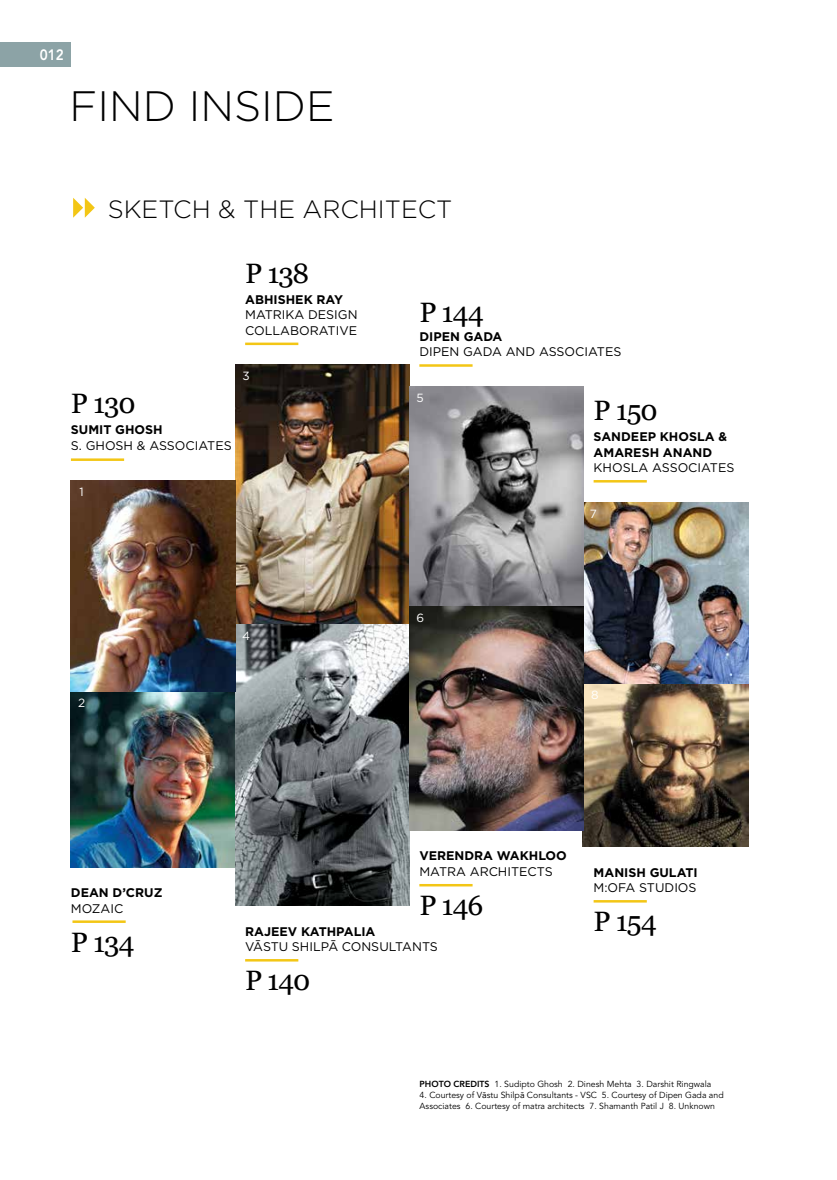
<style>
.page{position:relative;width:837px;height:1180px;background:#fff}
.page>*{position:absolute;margin:0;border:0;box-sizing:border-box;transform-origin:0 0}
.t1{font:300 42.5px "Gotham";color:#000}
.t2{font:28px "Georgia";letter-spacing:-.03em;color:#000}
.t3{font:300 25px "Gotham";color:#000}
.t4{font:800 15px "Avenir";color:#fff;scale:.9 1}
.t5{font:12.5px/15.6px "Gotham";color:#000}
.t6{font:700 12.5px/15.6px "Gotham";color:#000}
.t7{font:11.88px "Gotham";color:#fff}
.t8{font:8.75px/11.2px "Avenir";color:#000}
.s1{font-weight:800}
.s2{font-style:inherit}
</style>
<div class="page">
<div style="left:0;top:43px;width:71px;height:24px;background:#8ca3a6"></div>
<img style="left:71px;top:480px;width:164px;height:387px">
<img style="left:582px;top:502px;width:166px;height:345px">
<img style="left:235px;top:365px;width:174px;height:259px">
<img style="left:235px;top:624px;width:174px;height:282px">
<img style="left:409px;top:386px;width:174px;height:444px">
<hr style="left:71px;top:458px;width:53px;height:3px;background:#f3c615">
<hr style="left:245px;top:343px;width:53px;height:2px;background:#f3c615">
<hr style="left:419px;top:364px;width:53px;height:3px;background:#f3c615">
<hr style="left:593px;top:480px;width:53px;height:3px;background:#f3c615">
<hr style="left:72px;top:920px;width:54px;height:3px;background:#f3c615">
<hr style="left:245px;top:959px;width:53px;height:2px;background:#f3c615">
<hr style="left:419px;top:884px;width:53px;height:2px;background:#f3c615">
<hr style="left:593px;top:900px;width:53px;height:3px;background:#f3c615">
<svg style="left:73px;top:198px;width:22px;height:20px"></svg>
<h3 class="t4" style="left:40px;top:46px;width:28px">012</h3>
<h1 class="t1" style="left:70px;top:79px;width:266px">FIND INSIDE</h1>
<h3 class="t3" style="left:108px;top:193px;width:346px">SKETCH &amp; THE ARCHITECT</h3>
<h2 class="t2" style="left:245px;top:253px;width:66px">P 138</h2>
<h3 class="t6" style="left:245px;top:291px;width:99px">ABHISHEK RAY</h3>
<h3 class="t5" style="left:245px;top:307px;width:114px">MATRIKA DESIGN<br>COLLABORATIVE</h3>
<h2 class="t2" style="left:419px;top:292px;width:66px">P 144</h2>
<h3 class="t6" style="left:419px;top:329px;width:65px">DIPEN GADA</h3>
<h3 class="t5" style="left:419px;top:344px;width:64px">DI PEN GADA</h3>
<h3 class="t5" style="left:505px;top:344px;width:11px">AND</h3>
<h3 class="t5" style="left:539px;top:344px;width:19px">ASSOCIATES</h3>
<h2 class="t2" style="left:71px;top:383px;width:66px">P 130</h2>
<h3 class="t6" style="left:71px;top:422px;width:93px">SUMIT GHOSH</h3>
<h3 class="t5" style="left:71px;top:437px;width:162px">S. GHOSH &amp; ASSOCIATES</h3>
<h3 class="t7" style="left:242px;top:368px;width:9px">3</h3>
<h3 class="t7" style="left:79px;top:484px;width:6px">1</h3>
<h3 class="t7" style="left:416px;top:390px;width:9px">5</h3>
<h2 class="t2" style="left:593px;top:390px;width:65px">P 150</h2>
<h3 class="t6" style="left:593px;top:429px;width:135px">SANDEEP KHOSLA &amp;<br>AMARESH ANAND</h3>
<h3 class="t5" style="left:593px;top:460px;width:19px">KHOSLA</h3>
<h3 class="t5" style="left:651px;top:460px;width:19px">ASSOCIATES</h3>
<h3 class="t7" style="left:589px;top:506px;width:9px">7</h3>
<h3 class="t7" style="left:78px;top:695px;width:9px">2</h3>
<h3 class="t7" style="left:242px;top:628px;width:9px">4</h3>
<h3 class="t7" style="left:416px;top:611px;width:9px">6</h3>
<h3 class="t7" style="left:591px;top:687px;width:9px">8</h3>
<h3 class="t6" style="left:71px;top:885px;width:93px">DEAN D’CRUZ</h3>
<h3 class="t5" style="left:71px;top:900px;width:54px">MOZAIC</h3>
<h2 class="t2" style="left:71px;top:922px;width:65px">P 134</h2>
<h3 class="t6" style="left:419px;top:848px;width:56px">VERENDRA</h3>
<h3 class="t6" style="left:496px;top:848px;width:71px">WAKHLOO</h3>
<h3 class="t5" style="left:419px;top:864px;width:10px">MATRA</h3>
<h3 class="t5" style="left:469px;top:864px;width:10px">ARCHITECTS</h3>
<h2 class="t2" style="left:419px;top:885px;width:65px">P 146</h2>
<h3 class="t6" style="left:245px;top:923px;width:131px">RAJEEV KATHPALIA</h3>
<h3 class="t5" style="left:245px;top:939px;width:116px">VĀST U SHIL PĀ CONS</h3>
<h3 class="t5" style="left:379px;top:939px;width:19px">ULTANTS</h3>
<h2 class="t2" style="left:245px;top:960px;width:67px">P 140</h2>
<h3 class="t6" style="left:593px;top:864px;width:106px">MANISH GULATI</h3>
<h3 class="t5" style="left:593px;top:880px;width:80px">M:OFA STUDIOS</h3>
<h2 class="t2" style="left:593px;top:901px;width:65px">P 154</h2>
<p class="t8" style="left:419px;top:1078px;width:293px"><span class="s1">PHOTO CREDITS</span> 1. Sudipto Ghosh 2. Dinesh Mehta 3. Darshit Ringwala</p>
<p class="t8" style="left:419px;top:1089px;width:305px">4. Courtesy of V<span class="s2">ā</span>stu Shilp<span class="s2">ā</span> Consultants - VSC 5. Courtesy of Dipen Gada and<br>Associates 6. Courtesy of matra architects 7. Shamanth Patil J 8. Unknown</p>
</div>
